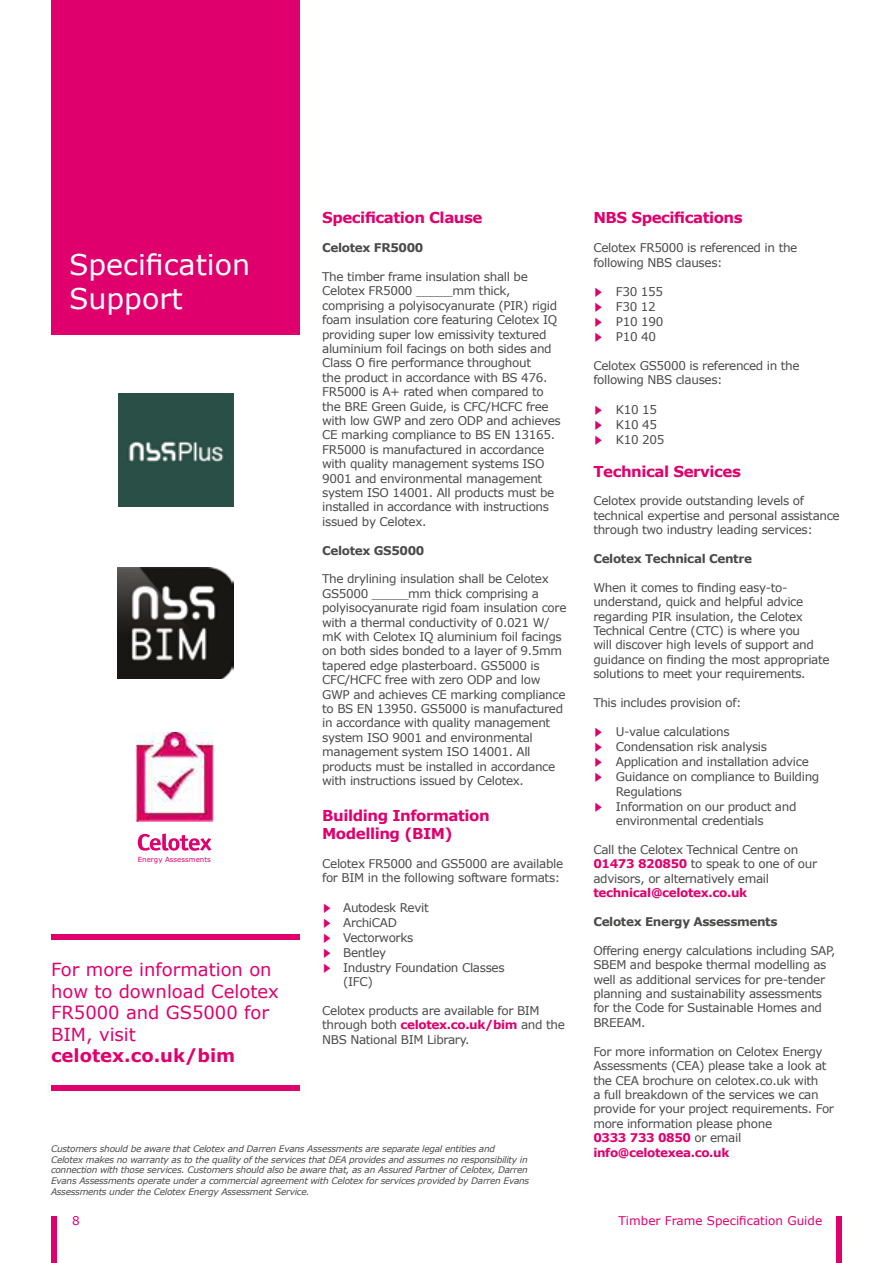
<style>
.page{position:relative;width:893px;height:1263px;background:#fff}
.page>*{position:absolute;margin:0;border:0;box-sizing:border-box;transform-origin:0 0}
.t1{font:28.5px/34.2px "Verdana";color:#fff}
.t2{font:18px/21.6px "Verdana";color:#df006e}
.t3{font:700 18px "Verdana";color:#df006e}
.t4{font:700 15px/18px "Verdana";letter-spacing:-.03em;color:#df006e}
.t5{font:12px/14.4px "Verdana";letter-spacing:-.03em;color:#4a4a49}
.t6{font:700 12px "Verdana";letter-spacing:-.03em;color:#4a4a49}
.t7{font:12px "Verdana";color:#df006e}
.t8{font:700 12px "Verdana";letter-spacing:-.03em;color:#df006e}
.t9{font:italic 9px/10.8px "Verdana";letter-spacing:-.03em;color:#4a4a49}
.t10{font:7.05px "Verdana";color:#df006e}
.s1{font-family:"Hira Kaku Pro W3";font-size:9.75px;color:#df006e}
.s2{font-weight:700;color:#df006e}
</style>
<div class="page">
<div style="left:51px;top:1216px;width:6px;height:47px;background:#df006e"></div>
<div style="left:836px;top:1216px;width:6px;height:47px;background:#df006e"></div>
<div style="left:51px;top:0;width:249px;height:334px;background:#df006e"></div>
<img style="left:118px;top:568px;width:115px;height:111px">
<img style="left:118px;top:394px;width:115px;height:112px">
<div style="left:51px;top:1085px;width:249px;height:6px;background:#df006e"></div>
<div style="left:51px;top:934px;width:249px;height:6px;background:#df006e"></div>
<img style="left:137px;top:732px;width:77px;height:89px">
<svg style="left:138px;top:833px;width:73px;height:18px"></svg>
<h1 class="t1" style="left:69px;top:247px;width:183px">Specification<br>Support</h1>
<p class="t10" style="left:138px;top:854px;width:74px">Energy Assessments</p>
<h2 class="t2" style="left:51px;top:958px;width:229px">For more information on how to download Celotex<br>FR5000 and GS5000 for<br>BIM, visit</h2>
<h2 class="t3" style="left:51px;top:1044px;width:186px">celotex.co.uk/bim</h2>
<p class="t4" style="left:322px;top:208px;width:162px">Specification Clause</p>
<p class="t6" style="left:322px;top:240px;width:103px">Celotex FR5000</p>
<p class="t5" style="left:322px;top:269px;width:240px">The timber frame insulation shall be Celotex FR5000 _____mm thick, comprising a polyisocyanurate (PIR) rigid foam insulation core featuring Celotex IQ providing super low emissivity textured aluminium foil facings on both sides and Class O fire performance throughout<br>the product in accordance with BS 476.<br>FR5000 is A+ rated when compared to the BRE Green Guide, is CFC/HCFC free with low GWP and zero ODP and achieves CE marking compliance to BS EN 13165.<br>FR5000 is manufactured in accordance with quality management systems ISO 9001 and environmental management system ISO 14001. All products must be installed in accordance with instructions issued by Celotex.</p>
<p class="t6" style="left:322px;top:543px;width:104px">Celotex GS5000</p>
<p class="t5" style="left:322px;top:571px;width:246px">The drylining insulation shall be Celotex GS5000 _____mm thick comprising a polyisocyanurate rigid foam insulation core with a thermal conductivity of 0.021 W/ mK with Celotex IQ aluminium foil facings on both sides bonded to a layer of 9.5mm tapered edge plasterboard. GS5000 is CFC/HCFC free with zero ODP and low GWP and achieves CE marking compliance to BS EN 13950. GS5000 is manufactured in accordance with quality management system ISO 9001 and environmental management system ISO 14001. All products must be installed in accordance with instructions issued by Celotex.</p>
<p class="t4" style="left:322px;top:806px;width:169px">Building Information<br>Modelling (BIM)</p>
<p class="t5" style="left:322px;top:856px;width:242px">Celotex FR5000 and GS5000 are available for BIM in the following software formats:</p>
<p class="t5" style="left:322px;top:900px;width:108px"><span class="s1">▶</span> Autodesk Revit</p>
<p class="t5" style="left:322px;top:915px;width:76px"><span class="s1">▶</span> ArchiCAD</p>
<p class="t5" style="left:322px;top:930px;width:93px"><span class="s1">▶</span> Vectorworks</p>
<p class="t5" style="left:322px;top:945px;width:66px"><span class="s1">▶</span> Bentley</p>
<p class="t5" style="left:322px;top:960px;width:184px"><span class="s1">▶</span> Industry Foundation Classes</p>
<p class="t5" style="left:343px;top:974px;width:31px">(IFC)</p>
<p class="t5" style="left:322px;top:1003px;width:244px">Celotex products are available for BIM through both <span class="s2">celotex.co.uk/bim</span> and the<br>NBS National BIM Library.</p>
<p class="t9" style="left:51px;top:1143px;width:480px">Customers should be aware that Celotex and Darren Evans Assessments are separate legal entities and Celotex makes no warranty as to the quality of the services that DEA provides and assumes no responsibility in connection with those services. Customers should also be aware that, as an Assured Partner of Celotex, Darren Evans Assessments operate under a commercial agreement with Celotex for services provided by Darren Evans Assessments under the Celotex Energy Assessment Service.</p>
<p class="t4" style="left:593px;top:208px;width:151px">NBS Specifications</p>
<p class="t5" style="left:593px;top:240px;width:206px">Celotex FR5000 is referenced in the following NBS clauses:</p>
<p class="t5" style="left:593px;top:284px;width:71px;line-height:15px"><span class="s1">▶</span> F30 155 <span class="s1">▶</span> F30 12 <span class="s1">▶</span> P10 190 <span class="s1">▶</span> P10 40</p>
<p class="t5" style="left:593px;top:358px;width:208px">Celotex GS5000 is referenced in the following NBS clauses:</p>
<p class="t5" style="left:593px;top:401px;width:73px;line-height:15px"><span class="s1">▶</span> K10 15 <span class="s1">▶</span> K10 45 <span class="s1">▶</span> K10 205</p>
<p class="t4" style="left:593px;top:462px;width:149px">Technical Services</p>
<p class="t5" style="left:593px;top:493px;width:248px">Celotex provide outstanding levels of technical expertise and personal assistance through two industry leading services:</p>
<p class="t6" style="left:593px;top:551px;width:160px">Celotex Technical Centre</p>
<p class="t5" style="left:593px;top:580px;width:238px">When it comes to finding easy-to&shy;understand, quick and helpful advice regarding PIR insulation, the Celotex Technical Centre (CTC) is where you<br>will discover high levels of support and guidance on finding the most appropriate solutions to meet your requirements.</p>
<p class="t5" style="left:593px;top:695px;width:150px">This includes provision of:</p>
<p class="t5" style="left:593px;top:724px;width:138px"><span class="s1">▶</span> U-value calculations</p>
<p class="t5" style="left:593px;top:739px;width:175px"><span class="s1">▶</span> Condensation risk analysis</p>
<p class="t5" style="left:593px;top:754px;width:217px"><span class="s1">▶</span> Application and installation advice</p>
<p class="t5" style="left:593px;top:769px;width:227px"><span class="s1">▶</span> Guidance on compliance to Building</p>
<p class="t5" style="left:616px;top:784px;width:68px">Regulations</p>
<p class="t5" style="left:593px;top:799px;width:205px"><span class="s1">▶</span> Information on our product and</p>
<p class="t5" style="left:616px;top:813px;width:149px">environmental credentials</p>
<p class="t5" style="left:593px;top:842px;width:225px">Call the Celotex Technical Centre on<br><span class="s2">01473 820850</span> to speak to one of our advisors, or alternatively email</p>
<p class="t8" style="left:593px;top:885px;width:155px">technical@celotex.co.uk</p>
<p class="t6" style="left:593px;top:914px;width:186px">Celotex Energy Assessments</p>
<p class="t5" style="left:593px;top:943px;width:244px">Offering energy calculations including SAP, SBEM and bespoke thermal modelling as well as additional services for pre-tender planning and sustainability assessments for the Code for Sustainable Homes and BREEAM.</p>
<p class="t5" style="left:593px;top:1044px;width:242px">For more information on Celotex Energy Assessments (CEA) please take a look at the CEA brochure on celotex.co.uk with<br>a full breakdown of the services we can provide for your project requirements. For more information please phone<br><span class="s2">0333 733 0850</span> or email <span class="s2">info@celotexea.co.uk</span></p>
<p class="t7" style="left:72px;top:1213px;width:9px">8</p>
<p class="t7" style="left:618px;top:1213px;width:205px">Timber Frame Specification Guide</p>
</div>
